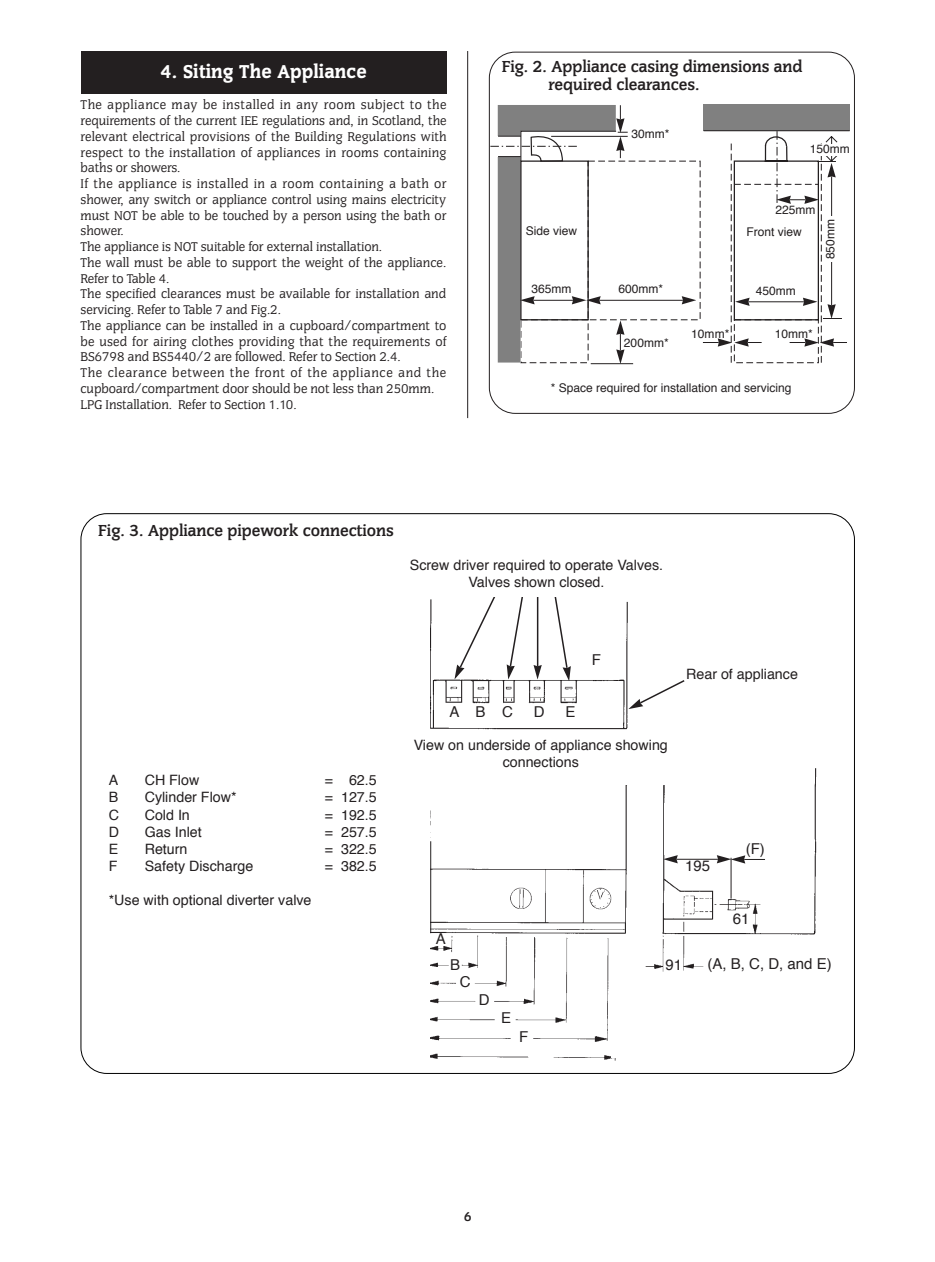
<style>
.page{position:relative;width:935px;height:1262px;background:#fff}
.page>*{position:absolute;margin:0;border:0;box-sizing:border-box;transform-origin:0 0}
.t1{font:21px "Cg Congress Hy";color:#fff}
.t2{font:18px/18px "Cg Congress Bd";color:#231f20}
.t3{font:15px/17px "Helvetica";color:#231f20}
.t4{font:14.25px/15.8px "Cg Congress";letter-spacing:.005em;color:#231f20}
.t5{font:14.25px/17.1px "Helvetica";color:#231f20;text-align:center}
.t6{font:14.25px "Cg Congress Bd";color:#231f20}
.t7{font:12px "Helvetica";color:#231f20}
</style>
<div class="page">
<div style="left:81px;top:51px;width:365px;height:43px;background:#231f20"></div>
<hr style="left:467px;top:51px;width:1px;height:367px;background:#231f20">
<div style="left:703px;top:104px;width:146px;height:27px;background:#808080"></div>
<hr style="left:703px;top:130px;width:146px;height:1px;background:#231f20">
<svg style="left:490px;top:105px;width:357px;height:259px"></svg>
<div style="left:807px;top:144px;width:45px;height:12px;background:#fff"></div>
<div style="left:825px;top:217px;width:12px;height:45px;background:#fff"></div>
<img style="left:430px;top:599px;width:413px;height:474px">
<div style="left:798px;top:598px;width:27px;height:23px;background:#fff"></div>
<div style="left:691px;top:737px;width:27px;height:23px;background:#fff"></div>
<div style="left:759px;top:761px;width:28px;height:23px;background:#fff"></div>
<svg style="left:454px;top:597px;width:88px;height:82px"></svg>
<svg style="left:548px;top:597px;width:23px;height:84px"></svg>
<hr style="left:730px;top:857px;width:1px;height:41px;background:#231f20">
<div style="left:379px;top:738px;width:323px;height:46px;background:#fff"></div>
<div style="left:684px;top:667px;width:124px;height:22px;background:#fff"></div>
<svg style="left:628px;top:678px;width:58px;height:31px"></svg>
<div style="left:611px;top:934px;width:13px;height:123px;background:#fff"></div>
<div style="left:647px;top:801px;width:15px;height:20px;background:#fff"></div>
<div style="left:663px;top:803px;width:119px;height:51px;background:#fff"></div>
<div style="left:673px;top:854px;width:8px;height:28px;background:#fff"></div>
<div style="left:769px;top:853px;width:14px;height:79px;background:#fff"></div>
<hr style="left:676px;top:859px;width:42px;height:1px;background:#231f20">
<svg style="left:663px;top:855px;width:14px;height:8px"></svg>
<svg style="left:716px;top:855px;width:49px;height:8px"></svg>
<div style="left:810px;top:989px;width:8px;height:7px;background:#fff"></div>
<div style="left:609px;top:681px;width:13px;height:20px;background:#fff"></div>
<div style="left:791px;top:600px;width:8px;height:11px;background:#fff"></div>
<div style="left:762px;top:749px;width:11px;height:11px;background:#fff"></div>
<svg style="left:610px;top:635px;width:2px;height:19px"></svg>
<hr style="left:609px;top:664px;width:3px;height:16px;background:#fff">
<div style="left:816px;top:777px;width:9px;height:15px;background:#fff"></div>
<div style="left:597px;top:690px;width:8px;height:10px;background:#fff"></div>
<div style="left:462px;top:620px;width:12px;height:10px;background:#fff"></div>
<hr style="left:430px;top:841px;width:1px;height:92px;background:#231f20">
<div style="left:440px;top:882px;width:61px;height:33px;background:#fff"></div>
<h1 class="t1" style="left:160px;top:63px;width:208px">4. Siting The Appliance</h1>
<p class="t4" style="left:81px;top:98px;width:367px">The appliance may be installed in any room subject to the requirements of the current IEE regulations and, in Scotland, the relevant electrical provisions of the Building Regulations with respect to the installation of appliances in rooms containing baths or showers.<br>If the appliance is installed in a room containing a bath or shower, any switch or appliance control using mains electricity must NOT be able to be touched by a person using the bath or shower.<br>The appliance is NOT suitable for external installation.<br>The wall must be able to support the weight of the appliance.<br>Refer to Table 4.<br>The specified clearances must be available for installation and servicing. Refer to Table 7 and Fig.2.<br>The appliance can be installed in a cupboard/compartment to be used for airing clothes providing that the requirements of BS6798 and BS5440/2 are followed. Refer to Section 2.4.<br>The clearance between the front of the appliance and the cupboard/compartment door should be not less than 250mm.<br>LPG Installation. Refer to Section 1.10.</p>
<p class="t2" style="left:98px;top:522px;width:297px">Fig. 3. Appliance pipework connections</p>
<p class="t2" style="left:548px;top:58px;width:255px;text-indent:-47px">Fig. 2. Appliance casing dimensions and required clearances.</p>
<p class="t7" style="left:525px;top:226px;width:53px">Side view</p>
<p class="t7" style="left:631px;top:129px;width:40px">30mm*</p>
<p class="t7" style="left:531px;top:284px;width:42px">365mm</p>
<p class="t7" style="left:618px;top:284px;width:46px">600mm*</p>
<p class="t7" style="left:624px;top:338px;width:46px">200mm*</p>
<p class="t7" style="left:809px;top:144px;width:42px">150mm</p>
<p class="t7" style="left:691px;top:329px;width:40px">10mm*</p>
<p class="t7" style="left:775px;top:205px;width:42px">225mm</p>
<p class="t7" style="left:746px;top:227px;width:57px">Front view</p>
<p class="t7" style="left:755px;top:286px;width:42px">450mm</p>
<p class="t7" style="left:774px;top:329px;width:40px">10mm*</p>
<p class="t7" style="left:825px;top:259px;width:42px;rotate:-90deg">850mm</p>
<p class="t7" style="left:550px;top:383px;width:242px">* Space required for installation and servicing</p>
<p class="t5" style="left:410px;top:558px;width:255px">Screw driver required to operate Valves.<br>Valves shown closed.</p>
<p class="t5" style="left:109px;top:773px;width:11px">A</p>
<p class="t5" style="left:145px;top:773px;width:56px">CH Flow</p>
<p class="t5" style="left:325px;top:773px;width:53px">= 62.5</p>
<p class="t5" style="left:109px;top:790px;width:11px">B</p>
<p class="t5" style="left:145px;top:790px;width:93px">Cylinder Flow*</p>
<p class="t5" style="left:325px;top:790px;width:53px">= 127.5</p>
<p class="t5" style="left:109px;top:807px;width:12px">C</p>
<p class="t5" style="left:145px;top:807px;width:47px">Cold In</p>
<p class="t5" style="left:325px;top:807px;width:53px">= 192.5</p>
<p class="t5" style="left:109px;top:824px;width:12px">D</p>
<p class="t5" style="left:145px;top:824px;width:59px">Gas Inlet</p>
<p class="t5" style="left:325px;top:824px;width:53px">= 257.5</p>
<p class="t5" style="left:109px;top:841px;width:11px">E</p>
<p class="t5" style="left:145px;top:841px;width:44px">Return</p>
<p class="t5" style="left:325px;top:841px;width:53px">= 322.5</p>
<p class="t5" style="left:109px;top:858px;width:10px">F</p>
<p class="t5" style="left:145px;top:858px;width:110px">Safety Discharge</p>
<p class="t5" style="left:325px;top:858px;width:53px">= 382.5</p>
<p class="t5" style="left:109px;top:892px;width:204px">*Use with optional diverter valve</p>
<p class="t3" style="left:449px;top:704px;width:65px">A B C</p>
<p class="t3" style="left:534px;top:704px;width:12px">D</p>
<p class="t3" style="left:565px;top:704px;width:12px">E</p>
<p class="t3" style="left:592px;top:652px;width:11px">F</p>
<p class="t5" style="left:414px;top:738px;width:255px">View on underside of appliance showing connections</p>
<p class="t5" style="left:686px;top:667px;width:113px">Rear of appliance</p>
<p class="t3" style="left:436px;top:931px;width:12px">A</p>
<p class="t3" style="left:685px;top:859px;width:27px">195</p>
<p class="t3" style="left:745px;top:841px;width:21px">(F)</p>
<p class="t3" style="left:732px;top:912px;width:18px">61</p>
<p class="t3" style="left:459px;top:957px;width:12px;text-indent:-10px">B<br>C</p>
<p class="t3" style="left:479px;top:992px;width:12px">D</p>
<p class="t3" style="left:501px;top:1011px;width:12px">E</p>
<p class="t3" style="left:519px;top:1029px;width:11px">F</p>
<p class="t3" style="left:665px;top:957px;width:18px">91</p>
<p class="t3" style="left:707px;top:956px;width:126px">(A, B, C, D, and E)</p>
<p class="t6" style="left:464px;top:1210px;width:9px">6</p>
</div>
